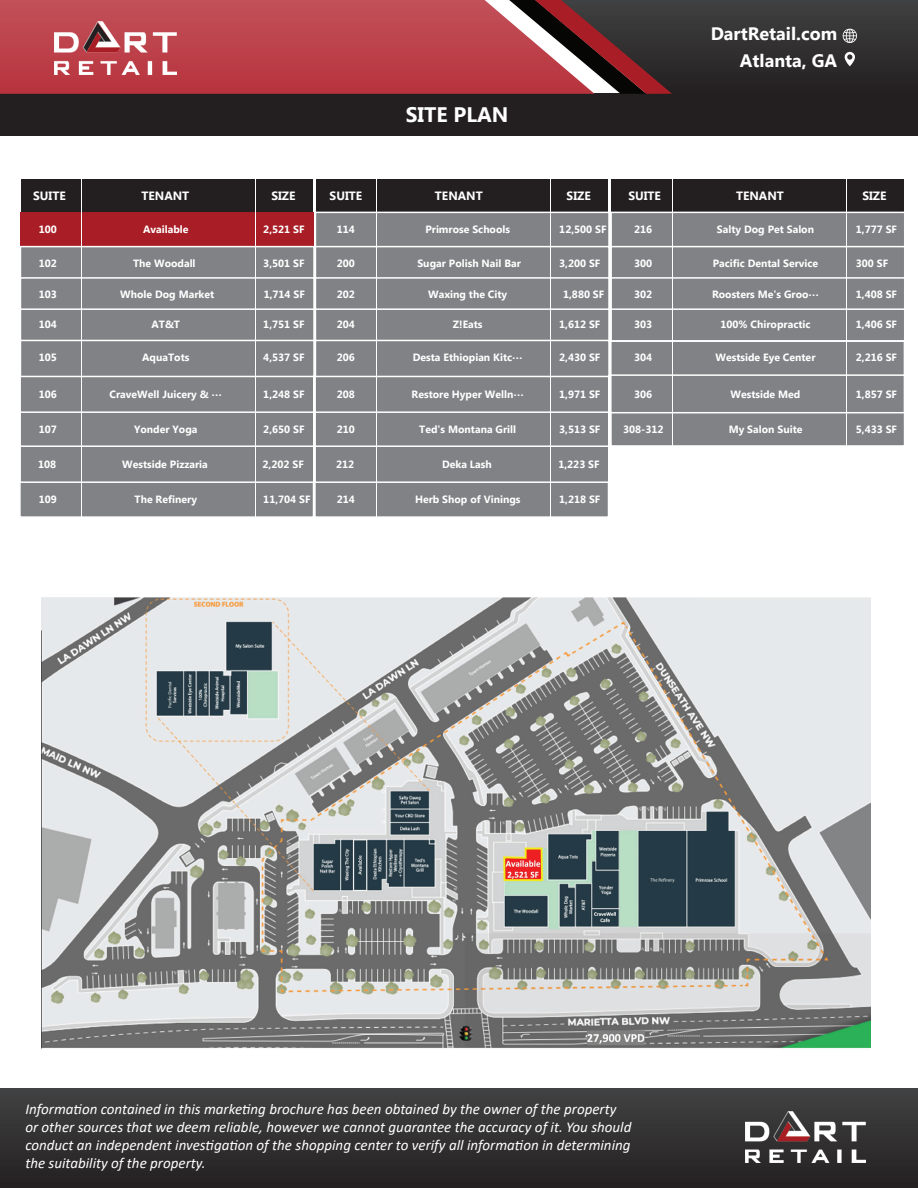
<style>
.page{position:relative;width:918px;height:1188px;background:#fff}
.page>*{position:absolute;margin:0;border:0;box-sizing:border-box;transform-origin:0 0}
.t1{font:700 21px "Microsoft New Tai Lue";color:#fff}
.t2{font:700 18px/26.4px "Microsoft New Tai Lue";color:#fff;text-align:right}
.t3{font:italic 15px/18px "Calibri";color:#fff}
.t4{font:700 12px "Microsoft New Tai Lue";color:#fff}
.t5{font:700 10.5px "Microsoft New Tai Lue";color:#fff}
</style>
<div class="page">
<div style="left:610px;top:409px;width:295px;height:38px;background:#808285;border:2px solid #fff"></div>
<div style="left:314px;top:480px;width:295px;height:38px;background:#808285;border:2px solid #fff"></div>
<div style="left:19px;top:480px;width:295px;height:38px;background:#808285;border:2px solid #fff"></div>
<div style="left:0;top:93px;width:918px;height:43px;background:#231f20"></div>
<div style="left:0;top:1088px;width:918px;height:100px;background:linear-gradient(to bottom,#414243,#242021)"></div>
<svg style="left:0;top:0;width:509px;height:94px;background:#bc434c"></svg>
<svg style="left:509px;top:0;width:409px;height:94px;background:#4e3a3c"></svg>
<img style="left:746px;top:1112px;width:119px;height:51px">
<img style="left:54px;top:22px;width:122px;height:52px">
<img style="left:41px;top:597px;width:830px;height:452px">
<div style="left:610px;top:340px;width:295px;height:41px;background:#808285;border:2px solid #fff"></div>
<div style="left:610px;top:374px;width:295px;height:39px;background:#808285;border:2px solid #fff"></div>
<div style="left:314px;top:410px;width:295px;height:38px;background:#808285;border:2px solid #fff"></div>
<div style="left:19px;top:410px;width:296px;height:38px;background:#808285;border:2px solid #fff"></div>
<div style="left:314px;top:445px;width:295px;height:38px;background:#808285;border:2px solid #fff"></div>
<div style="left:19px;top:445px;width:296px;height:38px;background:#808285;border:2px solid #fff"></div>
<div style="left:314px;top:375px;width:295px;height:38px;background:#808285;border:2px solid #fff"></div>
<div style="left:19px;top:375px;width:296px;height:38px;background:#808285;border:2px solid #fff"></div>
<div style="left:316px;top:179px;width:292px;height:43px;background:#231f20"></div>
<div style="left:315px;top:212px;width:295px;height:37px;background:#808285;border:2px solid #fff"></div>
<div style="left:315px;top:246px;width:295px;height:37px;background:#808285;border:2px solid #fff"></div>
<div style="left:315px;top:277px;width:295px;height:38px;background:#808285;border:2px solid #fff"></div>
<div style="left:315px;top:308px;width:295px;height:38px;background:#808285;border:2px solid #fff"></div>
<div style="left:315px;top:340px;width:295px;height:37px;background:#808285;border:2px solid #fff"></div>
<hr style="left:550px;top:177px;width:1px;height:343px;background:#fff">
<hr style="left:376px;top:178px;width:1px;height:343px;background:#fff">
<div style="left:612px;top:179px;width:292px;height:43px;background:#231f20"></div>
<div style="left:610px;top:212px;width:295px;height:37px;background:#808285;border:2px solid #fff"></div>
<div style="left:610px;top:246px;width:295px;height:37px;background:#808285;border:2px solid #fff"></div>
<div style="left:610px;top:277px;width:295px;height:38px;background:#808285;border:2px solid #fff"></div>
<div style="left:610px;top:308px;width:295px;height:34px;background:#808285;border:2px solid #fff"></div>
<hr style="left:846px;top:177px;width:1px;height:270px;background:#fff">
<hr style="left:672px;top:178px;width:1px;height:270px;background:#fff">
<div style="left:21px;top:179px;width:292px;height:43px;background:#231f20"></div>
<div style="left:20px;top:212px;width:294px;height:36px;background:#a91e26"></div>
<div style="left:20px;top:246px;width:295px;height:37px;background:#808285;border:2px solid #fff"></div>
<div style="left:20px;top:277px;width:295px;height:38px;background:#808285;border:2px solid #fff"></div>
<div style="left:20px;top:308px;width:295px;height:38px;background:#808285;border:2px solid #fff"></div>
<div style="left:20px;top:340px;width:295px;height:37px;background:#808285;border:2px solid #fff"></div>
<hr style="left:255px;top:177px;width:1px;height:343px;background:#fff">
<hr style="left:81px;top:178px;width:1px;height:343px;background:#fff">
<h1 class="t1" style="left:406px;top:103px;width:104px">SITE PLAN</h1>
<h2 class="t2" style="left:711px;top:22px;width:128px">DartRetail.com<br>Atlanta, GA</h2>
<p class="t4" style="left:33px;top:189px;width:34px">SUITE</p>
<p class="t4" style="left:141px;top:189px;width:49px">TENANT</p>
<p class="t4" style="left:271px;top:189px;width:26px">SIZE</p>
<p class="t4" style="left:330px;top:189px;width:34px">SUITE</p>
<p class="t4" style="left:435px;top:189px;width:49px">TENANT</p>
<p class="t4" style="left:567px;top:189px;width:26px">SIZE</p>
<p class="t4" style="left:628px;top:189px;width:34px">SUITE</p>
<p class="t4" style="left:736px;top:189px;width:49px">TENANT</p>
<p class="t4" style="left:862px;top:189px;width:26px">SIZE</p>
<p class="t5" style="left:717px;top:223px;width:99px">Salty Dog Pet Salon</p>
<p class="t5" style="left:713px;top:257px;width:107px">Pacific Dental Service</p>
<p class="t5" style="left:712px;top:288px;width:109px">Roosters Me's Groo…</p>
<p class="t5" style="left:721px;top:318px;width:92px">100% Chiropractic</p>
<p class="t5" style="left:143px;top:223px;width:47px">Available</p>
<p class="t5" style="left:263px;top:223px;width:43px">2,521 SF</p>
<p class="t5" style="left:425px;top:223px;width:86px">Primrose Schools</p>
<p class="t5" style="left:634px;top:223px;width:20px">216</p>
<p class="t5" style="left:39px;top:223px;width:20px">100</p>
<p class="t5" style="left:337px;top:223px;width:20px">114</p>
<p class="t5" style="left:559px;top:223px;width:49px">12,500 SF</p>
<p class="t5" style="left:856px;top:223px;width:43px">1,777 SF</p>
<p class="t5" style="left:856px;top:257px;width:34px">300 SF</p>
<p class="t5" style="left:856px;top:288px;width:43px">1,408 SF</p>
<p class="t5" style="left:133px;top:257px;width:64px">The Woodall</p>
<p class="t5" style="left:417px;top:257px;width:105px">Sugar Polish Nail Bar</p>
<p class="t5" style="left:428px;top:288px;width:80px">Waxing the City</p>
<p class="t5" style="left:453px;top:318px;width:31px">Z!Eats</p>
<p class="t5" style="left:413px;top:352px;width:111px">Desta Ethiopian Kitc…</p>
<p class="t5" style="left:39px;top:257px;width:20px">102</p>
<p class="t5" style="left:39px;top:288px;width:20px">103</p>
<p class="t5" style="left:39px;top:318px;width:20px">104</p>
<p class="t5" style="left:263px;top:257px;width:43px">3,501 SF</p>
<p class="t5" style="left:264px;top:288px;width:43px">1,714 SF</p>
<p class="t5" style="left:263px;top:318px;width:43px">1,751 SF</p>
<p class="t5" style="left:263px;top:352px;width:43px">4,537 SF</p>
<p class="t5" style="left:634px;top:257px;width:20px">300</p>
<p class="t5" style="left:634px;top:288px;width:20px">302</p>
<p class="t5" style="left:337px;top:257px;width:20px">200</p>
<p class="t5" style="left:559px;top:257px;width:43px">3,200 SF</p>
<p class="t5" style="left:563px;top:288px;width:43px">1,880 SF</p>
<p class="t5" style="left:120px;top:288px;width:95px">Whole Dog Market</p>
<p class="t5" style="left:337px;top:288px;width:20px">202</p>
<p class="t5" style="left:337px;top:318px;width:20px">204</p>
<p class="t5" style="left:152px;top:318px;width:30px">AT&amp;T</p>
<p class="t5" style="left:634px;top:318px;width:20px">303</p>
<p class="t5" style="left:634px;top:352px;width:20px">304</p>
<p class="t5" style="left:634px;top:388px;width:20px">306</p>
<p class="t5" style="left:559px;top:318px;width:43px">1,612 SF</p>
<p class="t5" style="left:856px;top:318px;width:43px">1,406 SF</p>
<p class="t5" style="left:856px;top:352px;width:43px">2,216 SF</p>
<p class="t5" style="left:856px;top:388px;width:43px">1,857 SF</p>
<p class="t5" style="left:716px;top:352px;width:101px">Westside Eye Center</p>
<p class="t5" style="left:731px;top:388px;width:71px">Westside Med</p>
<p class="t5" style="left:337px;top:352px;width:20px">206</p>
<p class="t5" style="left:337px;top:388px;width:20px">208</p>
<p class="t5" style="left:337px;top:423px;width:20px">210</p>
<p class="t5" style="left:559px;top:352px;width:43px">2,430 SF</p>
<p class="t5" style="left:559px;top:388px;width:43px">1,971 SF</p>
<p class="t5" style="left:559px;top:423px;width:43px">3,513 SF</p>
<p class="t5" style="left:39px;top:352px;width:20px">105</p>
<p class="t5" style="left:142px;top:352px;width:49px">AquaTots</p>
<p class="t5" style="left:110px;top:388px;width:114px">CraveWell Juicery &amp; …</p>
<p class="t5" style="left:134px;top:423px;width:65px">Yonder Yoga</p>
<p class="t5" style="left:122px;top:458px;width:87px">Westside Pizzaria</p>
<p class="t5" style="left:412px;top:388px;width:114px">Restore Hyper Welln…</p>
<p class="t5" style="left:419px;top:423px;width:98px">Ted's Montana Grill</p>
<p class="t5" style="left:442px;top:458px;width:51px">Deka Lash</p>
<p class="t5" style="left:39px;top:388px;width:20px">106</p>
<p class="t5" style="left:263px;top:388px;width:43px">1,248 SF</p>
<p class="t5" style="left:263px;top:423px;width:43px">2,650 SF</p>
<p class="t5" style="left:263px;top:458px;width:43px">2,202 SF</p>
<p class="t5" style="left:623px;top:423px;width:42px">308-312</p>
<p class="t5" style="left:729px;top:423px;width:75px">My Salon Suite</p>
<p class="t5" style="left:856px;top:423px;width:43px">5,433 SF</p>
<p class="t5" style="left:39px;top:423px;width:20px">107</p>
<p class="t5" style="left:336px;top:458px;width:20px">212</p>
<p class="t5" style="left:38px;top:458px;width:20px">108</p>
<p class="t5" style="left:558px;top:458px;width:43px">1,223 SF</p>
<p class="t5" style="left:39px;top:493px;width:20px">109</p>
<p class="t5" style="left:135px;top:493px;width:64px">The Refinery</p>
<p class="t5" style="left:263px;top:493px;width:49px">11,704 SF</p>
<p class="t5" style="left:337px;top:493px;width:20px">214</p>
<p class="t5" style="left:415px;top:493px;width:107px">Herb Shop of Vinings</p>
<p class="t5" style="left:559px;top:493px;width:43px">1,218 SF</p>
<p class="t3" style="left:25px;top:1100px;width:608px">Information contained in this marketing brochure has been obtained by the owner of the property or other sources that we deem reliable, however we cannot guarantee the accuracy of it. You should conduct an independent investigation of the shopping center to verify all information in determining the suitability of the property.</p>
</div>
